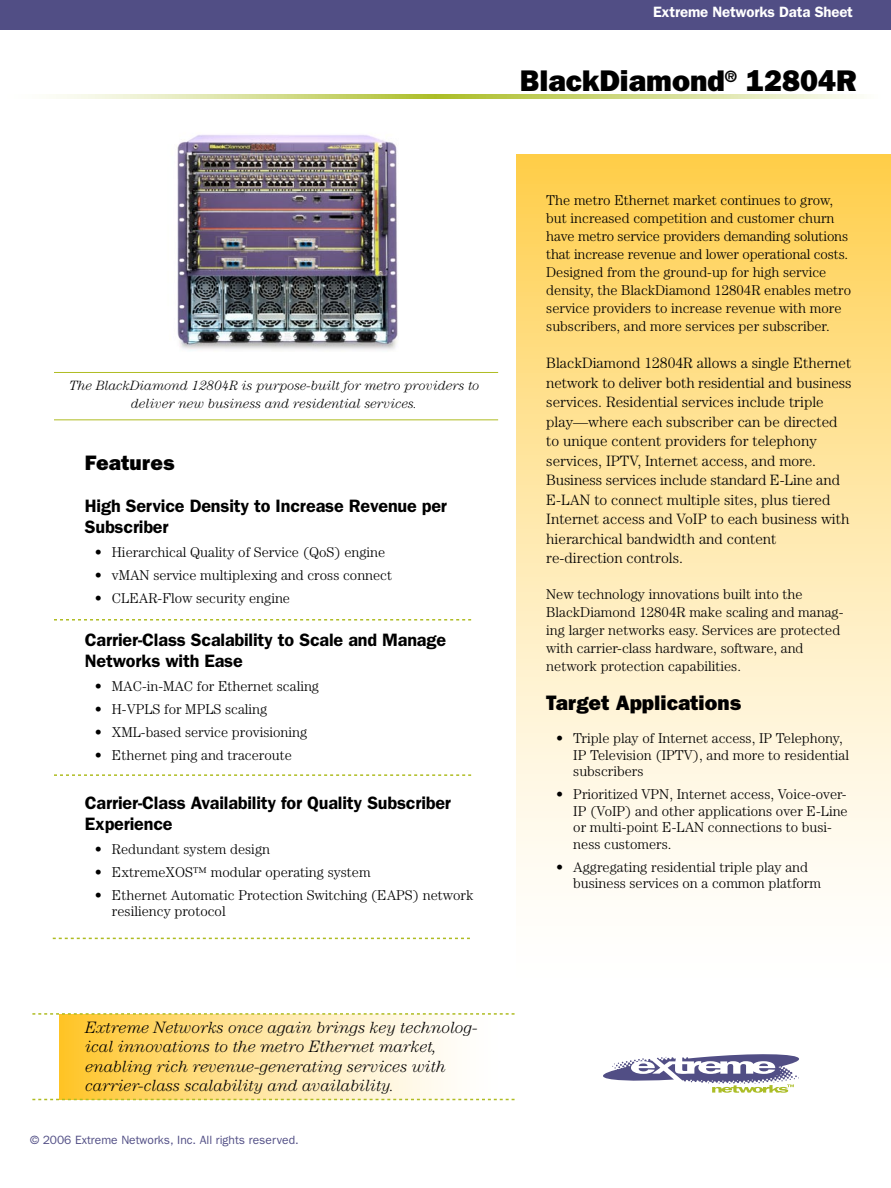
<style>
.page{position:relative;width:891px;height:1188px;background:#fff}
.page>*{position:absolute;margin:0;border:0;box-sizing:border-box;transform-origin:0 0}
.t1{font:800 30px "Franklin Gothic";color:#000}
.t2{font:800 21px "Franklin Gothic";color:#000}
.t3{font:600 18px/21px "Franklin Gothic";letter-spacing:-.01em;color:#000}
.t4{font:italic 300 16.5px/19.5px "Century";color:#000}
.t5{font:300 15px/19.5px "Century";color:#000}
.t6{font:600 15px "Franklin Gothic";letter-spacing:-.01em;color:#fff}
.t7{font:300 14.25px/23px "Century";color:#000}
.t8{font:italic 300 13.5px/18px "Century";color:#000;text-align:center}
.t9{font:12px "Franklin Gothic";color:#514e85}
</style>
<div class="page">
<div style="left:60px;top:1015px;width:441px;height:85px;background:linear-gradient(to right,#ffc834,#fff)"></div>
<div style="left:0;top:0;width:891px;height:29px;background:#514e85"></div>
<div style="left:516px;top:155px;width:374px;height:822px;background:linear-gradient(to bottom,#ffd154,#fff)"></div>
<hr style="left:54px;top:372px;width:444px;height:1px;background:#afbc22">
<hr style="left:54px;top:419px;width:444px;height:1px;background:#afbc22">
<svg style="left:32px;top:1099px;width:483px;height:1px"></svg>
<svg style="left:603px;top:1054px;width:196px;height:39px"></svg>
<svg style="left:53px;top:94px;width:807px;height:5px;background:#d5de93"></svg>
<svg style="left:32px;top:1013px;width:483px;height:2px"></svg>
<img style="left:177px;top:134px;width:221px;height:217px">
<svg style="left:54px;top:774px;width:417px;height:2px"></svg>
<svg style="left:54px;top:619px;width:417px;height:2px"></svg>
<svg style="left:53px;top:938px;width:417px;height:1px"></svg>
<p class="t8" style="left:69px;top:376px;width:412px">The BlackDiamond 12804R is purpose-built for metro providers to deliver new business and residential services.</p>
<h2 class="t2" style="left:85px;top:450px;width:91px">Features</h2>
<p class="t3" style="left:85px;top:494px;width:364px">High Service Density to Increase Revenue per<br>Subscriber</p>
<p class="t7" style="left:112px;top:540px;width:282px">Hierarchical Quality of Service (QoS) engine vMAN service multiplexing and cross connect<br>CLEAR-Flow security engine</p>
<p class="t3" style="left:85px;top:629px;width:363px">Carrier-Class Scalability to Scale and Manage<br>Networks with Ease</p>
<p class="t7" style="left:112px;top:675px;width:209px">MAC-in-MAC for Ethernet scaling<br>H-VPLS for MPLS scaling<br>XML-based service provisioning<br>Ethernet ping and traceroute</p>
<p class="t3" style="left:85px;top:792px;width:368px">Carrier-Class Availability for Quality Subscriber<br>Experience</p>
<p class="t7" style="left:112px;top:837px;width:363px">Redundant system design<br>ExtremeXOS™ modular operating system<br>Ethernet Automatic Protection Switching (EAPS) network</p>
<p class="t7" style="left:112px;top:900px;width:115px">resiliency protocol</p>
<p class="t7" style="left:95px;top:540px;width:9px;text-align:justify">• • •</p>
<p class="t7" style="left:95px;top:675px;width:9px;text-align:justify">• • • •</p>
<p class="t7" style="left:95px;top:837px;width:9px;text-align:justify">• • •</p>
<p class="t4" style="left:86px;top:1017px;width:394px">Extreme Networks once again brings key technolog&shy;ical innovations to the metro Ethernet market, enabling rich revenue-generating services with carrier-class scalability and availability.</p>
<p class="t9" style="left:30px;top:1133px;width:270px">© 2006 Extreme Networks, Inc. All rights reserved.</p>
<p class="t6" style="left:653px;top:3px;width:201px">Extreme Networks Data Sheet</p>
<h1 class="t1" style="left:520px;top:63px;width:338px">BlackDiamond<sup>®</sup> 12804R</h1>
<p class="t7" style="left:546px;top:191px;width:306px;line-height:18px">The metro Ethernet market continues to grow, but increased competition and customer churn have metro service providers demanding solutions that increase revenue and lower operational costs.<br>Designed from the ground-up for high service density, the BlackDiamond 12804R enables metro service providers to increase revenue with more subscribers, and more services per subscriber.</p>
<p class="t5" style="left:546px;top:353px;width:307px">BlackDiamond 12804R allows a single Ethernet network to deliver both residential and business services. Residential services include triple play—where each subscriber can be directed to unique content providers for telephony services, IPTV, Internet access, and more.<br>Business services include standard E-Line and E-LAN to connect multiple sites, plus tiered Internet access and VoIP to each business with hierarchical bandwidth and content re-direction controls.</p>
<p class="t7" style="left:546px;top:585px;width:299px;line-height:18px">New technology innovations built into the BlackDiamond 12804R make scaling and manag&shy;ing larger networks easy. Services are protected with carrier-class hardware, software, and network protection capabilities.</p>
<h2 class="t2" style="left:546px;top:691px;width:196px">Target Applications</h2>
<p class="t7" style="left:573px;top:730px;width:277px;line-height:16.5px">Triple play of Internet access, IP Telephony,<br>IP Television (IPTV), and more to residential subscribers</p>
<p class="t7" style="left:573px;top:786px;width:276px;line-height:16.5px">Prioritized VPN, Internet access, Voice-over-IP (VoIP) and other applications over E-Line or multi-point E-LAN connections to busi&shy;ness customers.</p>
<p class="t7" style="left:573px;top:858px;width:249px;line-height:16.5px">Aggregating residential triple play and business services on a common platform</p>
<p class="t7" style="left:556px;top:727px;width:9px">•</p>
<p class="t7" style="left:556px;top:783px;width:9px">•</p>
<p class="t7" style="left:556px;top:855px;width:9px">•</p>
</div>
